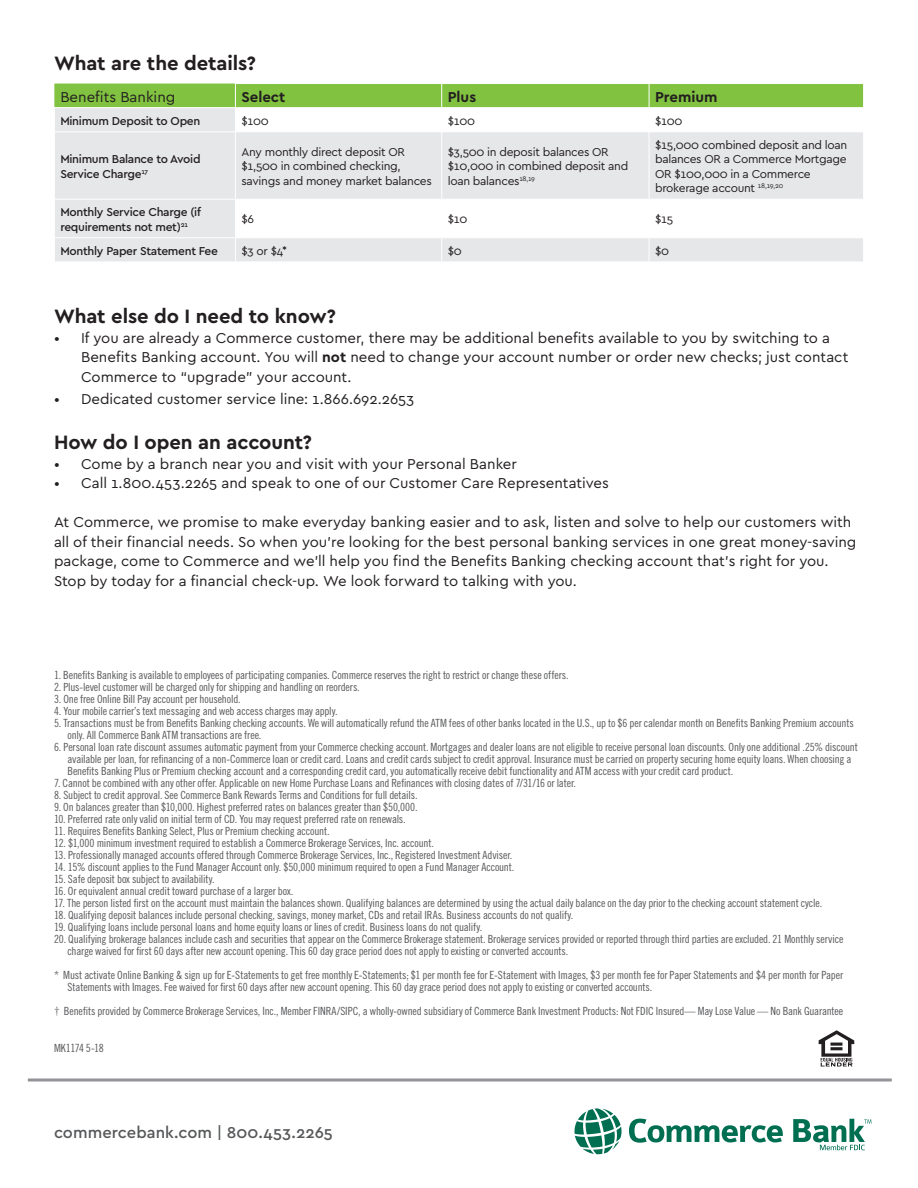
<style>
.page{position:relative;width:918px;height:1188px;background:#fff}
.page>*{position:absolute;margin:0;border:0;box-sizing:border-box;transform-origin:0 0}
.t1{font:700 20.25px "Cera";letter-spacing:-.005em;color:#231f20}
.t2{font:500 16.5px "Cera";letter-spacing:.005em;color:#57585a}
.t3{font:15px/19.5px "Cera";color:#231f20}
.t4{font:700 15px "Cera";color:#231f20}
.t5{font:12px/14.4px "Cera";letter-spacing:-.025em;color:#231f20}
.t6{font:500 12px/14.4px "Cera";letter-spacing:-.025em;color:#231f20}
.t7{font:11.25px/12px "Trade Gothic LT Std Cn 18";letter-spacing:-.015em;color:#57585a}
.t8{font:11.25px "Trade Gothic LT Std Cn 18";letter-spacing:-.04em;color:#57585a}
.s1{font-weight:700}
</style>
<div class="page">
<svg style="left:629px;top:1119px;width:154px;height:24px"></svg>
<svg style="left:793px;top:1119px;width:78px;height:31px"></svg>
<svg style="left:575px;top:1108px;width:47px;height:46px"></svg>
<svg style="left:28px;top:1078px;width:864px;height:4px;background:#adafb1"></svg>
<svg style="left:55px;top:132px;width:808px;height:130px;fill:#e6e7e9"></svg>
<hr style="left:441px;top:132px;width:1px;height:67px;background:#fff">
<hr style="left:649px;top:132px;width:1px;height:67px;background:#fff">
<hr style="left:54px;top:199px;width:181px;height:1px;background:#fff">
<hr style="left:235px;top:199px;width:207px;height:1px;background:#fff">
<hr style="left:442px;top:199px;width:207px;height:1px;background:#fff">
<hr style="left:441px;top:200px;width:1px;height:37px;background:#fff">
<hr style="left:649px;top:199px;width:215px;height:1px;background:#fff">
<hr style="left:649px;top:200px;width:1px;height:37px;background:#fff">
<hr style="left:54px;top:237px;width:181px;height:1px;background:#fff">
<hr style="left:235px;top:237px;width:207px;height:1px;background:#fff">
<hr style="left:442px;top:237px;width:207px;height:1px;background:#fff">
<svg style="left:441px;top:238px;width:1px;height:24px"></svg>
<hr style="left:649px;top:237px;width:215px;height:1px;background:#fff">
<svg style="left:649px;top:238px;width:1px;height:24px"></svg>
<svg style="left:54px;top:84px;width:810px;height:47px"></svg>
<hr style="left:235px;top:132px;width:1px;height:67px;background:#fff">
<hr style="left:235px;top:200px;width:1px;height:37px;background:#fff">
<svg style="left:235px;top:238px;width:1px;height:24px"></svg>
<hr style="left:54px;top:107px;width:181px;height:1px;background:#fff">
<svg style="left:819px;top:1030px;width:35px;height:36px"></svg>
<p class="t1" style="left:54px;top:50px;width:204px">What are the details?</p>
<p class="t3" style="left:60px;top:86px;width:117px">Benefits Banking</p>
<p class="t4" style="left:241px;top:87px;width:46px">Select</p>
<p class="t4" style="left:448px;top:87px;width:30px">Plus</p>
<p class="t4" style="left:655px;top:87px;width:64px">Premium</p>
<p class="t6" style="left:60px;top:113px;width:142px">Minimum Deposit to Open</p>
<p class="t5" style="left:241px;top:113px;width:29px">$100</p>
<p class="t5" style="left:448px;top:113px;width:29px">$100</p>
<p class="t5" style="left:655px;top:113px;width:29px">$100</p>
<p class="t6" style="left:60px;top:151px;width:142px">Minimum Balance to Avoid<br>Service Charge<sup>17</sup></p>
<p class="t5" style="left:241px;top:144px;width:192px">Any monthly direct deposit OR $1,500 in combined checking, savings and money market balances</p>
<p class="t5" style="left:448px;top:144px;width:182px">$3,500 in deposit balances OR $10,000 in combined deposit and loan balances<sup>18,19</sup></p>
<p class="t5" style="left:655px;top:137px;width:194px">$15,000 combined deposit and loan balances OR a Commerce Mortgage<br>OR $100,000 in a Commerce brokerage account <sup>18,19,20</sup></p>
<p class="t6" style="left:60px;top:204px;width:142px">Monthly Service Charge (if requirements not met)<sup>21</sup></p>
<p class="t5" style="left:241px;top:212px;width:14px">$6</p>
<p class="t5" style="left:448px;top:212px;width:21px">$10</p>
<p class="t5" style="left:655px;top:212px;width:20px">$15</p>
<p class="t6" style="left:60px;top:243px;width:159px">Monthly Paper Statement Fee</p>
<p class="t5" style="left:241px;top:243px;width:47px">$3 or $4*</p>
<p class="t5" style="left:448px;top:243px;width:16px">$0</p>
<p class="t5" style="left:655px;top:243px;width:16px">$0</p>
<p class="t1" style="left:54px;top:303px;width:283px">What else do I need to know?</p>
<p class="t3" style="left:81px;top:327px;width:769px;text-indent:-27px">• If you are already a Commerce customer, there may be additional benefits available to you by switching to a<br>Benefits Banking account. You will <span class="s1">not</span> need to change your account number or order new checks; just contact<br>Commerce to “upgrade” your account.</p>
<p class="t3" style="left:54px;top:389px;width:362px">• Dedicated customer service line: 1.866.692.2653</p>
<p class="t1" style="left:54px;top:429px;width:260px">How do I open an account?</p>
<p class="t3" style="left:54px;top:453px;width:464px">• Come by a branch near you and visit with your Personal Banker</p>
<p class="t3" style="left:54px;top:473px;width:556px">• Call 1.800.453.2265 and speak to one of our Customer Care Representatives</p>
<p class="t3" style="left:54px;top:512px;width:804px">At Commerce, we promise to make everyday banking easier and to ask, listen and solve to help our customers with all of their financial needs. So when you’re looking for the best personal banking services in one great money-saving package, come to Commerce and we’ll help you find the Benefits Banking checking account that’s right for you.<br>Stop by today for a financial check-up. We look forward to talking with you.</p>
<p class="t7" style="left:54px;top:669px;width:516px">1. Benefits Banking is available to employees of participating companies. Commerce reserves the right to restrict or change these offers.</p>
<p class="t7" style="left:54px;top:681px;width:307px">2. Plus-level customer will be charged only for shipping and handling on reorders.</p>
<p class="t7" style="left:54px;top:693px;width:188px">3. One free Online Bill Pay account per household.</p>
<p class="t7" style="left:54px;top:705px;width:285px">4. Your mobile carrier’s text messaging and web access charges may apply.</p>
<p class="t7" style="left:68px;top:717px;width:788px;text-indent:-14px">5. Transactions must be from Benefits Banking checking accounts. We will automatically refund the ATM fees of other banks located in the U.S., up to $6 per calendar month on Benefits Banking Premium accounts only. All Commerce Bank ATM transactions are free.</p>
<p class="t7" style="left:68px;top:741px;width:792px;text-indent:-14px">6. Personal loan rate discount assumes automatic payment from your Commerce checking account. Mortgages and dealer loans are not eligible to receive personal loan discounts. Only one additional .25% discount available per loan, for refinancing of a non-Commerce loan or credit card. Loans and credit cards subject to credit approval. Insurance must be carried on property securing home equity loans. When choosing a<br>Benefits Banking Plus or Premium checking account and a corresponding credit card, you automatically receive debit functionality and ATM access with your credit card product.</p>
<p class="t7" style="left:54px;top:777px;width:524px">7. Cannot be combined with any other offer. Applicable on new Home Purchase Loans and Refinances with closing dates of 7/31/16 or later.</p>
<p class="t7" style="left:54px;top:789px;width:365px">8. Subject to credit approval. See Commerce Bank Rewards Terms and Conditions for full details.</p>
<p class="t7" style="left:54px;top:801px;width:365px">9. On balances greater than $10,000. Highest preferred rates on balances greater than $50,000.</p>
<p class="t7" style="left:54px;top:813px;width:353px">10. Preferred rate only valid on initial term of CD. You may request preferred rate on renewals.</p>
<p class="t7" style="left:54px;top:825px;width:277px">11. Requires Benefits Banking Select, Plus or Premium checking account.</p>
<p class="t7" style="left:54px;top:837px;width:381px">12. $1,000 minimum investment required to establish a Commerce Brokerage Services, Inc. account.</p>
<p class="t7" style="left:54px;top:849px;width:460px">13. Professionally managed accounts offered through Commerce Brokerage Services, Inc., Registered Investment Adviser.</p>
<p class="t7" style="left:54px;top:861px;width:462px">14. 15% discount applies to the Fund Manager Account only. $50,000 minimum required to open a Fund Manager Account.</p>
<p class="t7" style="left:54px;top:873px;width:162px">15. Safe deposit box subject to availability.</p>
<p class="t7" style="left:54px;top:885px;width:241px">16. Or equivalent annual credit toward purchase of a larger box.</p>
<p class="t7" style="left:54px;top:897px;width:770px">17. The person listed first on the account must maintain the balances shown. Qualifying balances are determined by using the actual daily balance on the day prior to the checking account statement cycle.</p>
<p class="t7" style="left:54px;top:909px;width:521px">18. Qualifying deposit balances include personal checking, savings, money market, CDs and retail IRAs. Business accounts do not qualify.</p>
<p class="t7" style="left:54px;top:921px;width:430px">19. Qualifying loans include personal loans and home equity loans or lines of credit. Business loans do not qualify.</p>
<p class="t7" style="left:68px;top:933px;width:777px;text-indent:-14px">20. Qualifying brokerage balances include cash and securities that appear on the Commerce Brokerage statement. Brokerage services provided or reported through third parties are excluded. 21 Monthly service charge waived for first 60 days after new account opening. This 60 day grace period does not apply to existing or converted accounts.</p>
<p class="t7" style="left:68px;top:969px;width:777px;text-indent:-14px">* Must activate Online Banking &amp; sign up for E-Statements to get free monthly E-Statements; $1 per month fee for E-Statement with Images, $3 per month fee for Paper Statements and $4 per month for Paper<br>Statements with Images. Fee waived for first 60 days after new account opening. This 60 day grace period does not apply to existing or converted accounts.</p>
<p class="t7" style="left:54px;top:1005px;width:791px">† Benefits provided by Commerce Brokerage Services, Inc., Member FINRA/SIPC, a wholly-owned subsidiary of Commerce Bank Investment Products: Not FDIC Insured— May Lose Value — No Bank Guarantee</p>
<p class="t8" style="left:54px;top:1042px;width:51px">MK1174 5-18</p>
<p class="t2" style="left:54px;top:1121px;width:280px">commercebank.com | 800.453.2265</p>
</div>
